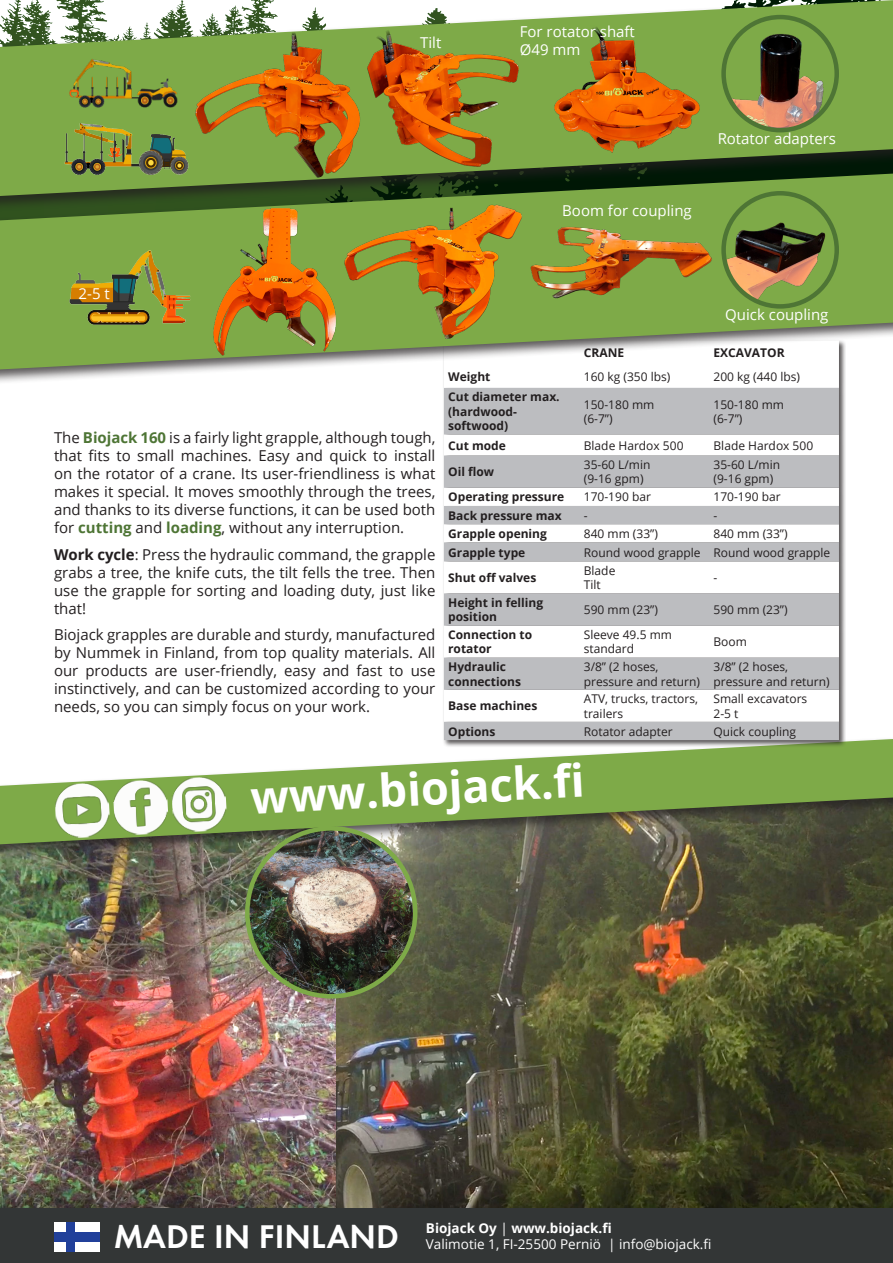
<style>
.page{position:relative;width:893px;height:1263px;background:#fff}
.page>*{position:absolute;margin:0;border:0;box-sizing:border-box;transform-origin:0 0}
.t1{font:700 45px "Open Sans";color:#fff}
.t2{font:600 34.05px "Futura EFOP";color:#fff}
.t3{font:15px/18px "Open Sans";color:#231f20;text-align:justify}
.t4{font:15px "Open Sans";color:#fff}
.t5{font:13.5px "Open Sans";color:#fff}
.t6{font:700 13.5px "Open Sans";color:#fff}
.t7{font:12px/14.4px "Open Sans";color:#231f20}
.t8{font:700 12px/14.4px "Open Sans";color:#231f20}
.s1{font-weight:700;color:#4e7535}
.s2{font-weight:700}
.s3{font-weight:400}
</style>
<div class="page">
<img style="left:336px;top:862px;width:557px;height:347px">
<img style="left:0;top:862px;width:336px;height:347px">
<div style="left:0;top:733px;width:893px;height:129px;background:#231f20;opacity:.75"></div>
<svg style="left:0;top:739px;width:893px;height:105px;fill:#7eaa48"></svg>
<div style="left:442px;top:339px;width:404px;height:409px;background:#231f20;opacity:.75"></div>
<svg style="left:444px;top:388px;width:395px;height:352px;fill:#bcbdc0"></svg>
<div style="left:0;top:168px;width:893px;height:219px;background:#231f20;opacity:.75"></div>
<svg style="left:0;top:213px;width:893px;height:156px;fill:#7eaa48"></svg>
<div style="left:0;top:0;width:893px;height:213px;background:#231f20;opacity:.75"></div>
<svg style="left:0;top:0;width:893px;height:196px;fill:#7eaa48"></svg>
<div style="left:0;top:1209px;width:893px;height:54px;background:#333636"></div>
<div style="left:54px;top:1222px;width:45px;height:29px;background:#fff"></div>
<div style="left:54px;top:1232px;width:45px;height:9px;background:#21409a"></div>
<div style="left:66px;top:1222px;width:9px;height:29px;background:#21409a"></div>
<img style="left:54px;top:50px;width:144px;height:134px">
<img style="left:54px;top:243px;width:144px;height:89px">
<img style="left:54px;top:782px;width:57px;height:57px">
<img style="left:171px;top:776px;width:57px;height:57px">
<img style="left:112px;top:779px;width:57px;height:57px">
<img style="left:193px;top:31px;width:172px;height:148px">
<img style="left:362px;top:22px;width:159px;height:149px">
<img style="left:551px;top:26px;width:152px;height:131px">
<img style="left:198px;top:204px;width:144px;height:152px">
<img style="left:342px;top:198px;width:191px;height:149px">
<img style="left:525px;top:222px;width:190px;height:83px">
<img style="left:724px;top:217px;width:108px;height:89px">
<div style="left:721px;top:191px;width:118px;height:118px;border:4px solid #4e7535;border-radius:50%"></div>
<img style="left:724px;top:17px;width:113px;height:113px;border-radius:57px">
<div style="left:721px;top:15px;width:118px;height:117px;border:4px solid #4e7535;border-radius:50%"></div>
<img style="left:247px;top:828px;width:168px;height:168px;border-radius:84px">
<div style="left:245px;top:826px;width:172px;height:172px;border:4px solid #7eaa48;border-radius:50%"></div>
<p class="t4" style="left:79px;top:284px;width:33px">2-5 t</p>
<p class="t4" style="left:420px;top:33px;width:23px">Tilt</p>
<p class="t4" style="left:520px;top:21px;width:117px">For rotator shaft</p>
<p class="t4" style="left:520px;top:39px;width:62px">Ø49 mm</p>
<p class="t4" style="left:562px;top:201px;width:131px">Boom for coupling</p>
<p class="t4" style="left:718px;top:128px;width:120px">Rotator adapters</p>
<p class="t4" style="left:725px;top:304px;width:105px">Quick coupling</p>
<p class="t8" style="left:584px;top:345px;width:42px">CRANE</p>
<p class="t8" style="left:713px;top:345px;width:73px">EXCAVATOR</p>
<p class="t3" style="left:54px;top:429px;width:383px">The <span class="s1">Biojack 160</span> is a fairly light grapple, although tough, that fits to small machines. Easy and quick to install on the rotator of a crane. Its user-friendliness is what makes it special. It moves smoothly through the trees, and thanks to its diverse functions, it can be used both for <span class="s1">cutting</span> and <span class="s1">loading</span>, without any interruption.</p>
<p class="t3" style="left:54px;top:545px;width:383px"><span class="s2">Work cycle</span>: Press the hydraulic command, the grapple grabs a tree, the knife cuts, the tilt fells the tree. Then use the grapple for sorting and loading duty, just like that!</p>
<p class="t3" style="left:54px;top:626px;width:383px">Biojack grapples are durable and sturdy, manufactured by Nummek in Finland, from top quality materials. All our products are user-friendly, easy and fast to use instinctively, and can be customized according to your needs, so you can simply focus on your work.</p>
<p class="t8" style="left:448px;top:369px;width:44px">Weight</p>
<p class="t7" style="left:584px;top:369px;width:88px">160 kg (350 lbs)</p>
<p class="t7" style="left:713px;top:369px;width:88px">200 kg (440 lbs)</p>
<p class="t8" style="left:448px;top:389px;width:113px">Cut diameter max.</p>
<p class="t8" style="left:448px;top:404px;width:70px">(hardwood&shy;softwood)</p>
<p class="t7" style="left:584px;top:397px;width:72px">150-180 mm</p>
<p class="t7" style="left:584px;top:411px;width:30px">(6-7”)</p>
<p class="t7" style="left:713px;top:397px;width:72px">150-180 mm</p>
<p class="t7" style="left:713px;top:411px;width:30px">(6-7”)</p>
<p class="t8" style="left:448px;top:438px;width:59px">Cut mode</p>
<p class="t7" style="left:584px;top:438px;width:101px">Blade Hardox 500</p>
<p class="t7" style="left:713px;top:438px;width:101px">Blade Hardox 500</p>
<p class="t8" style="left:448px;top:464px;width:47px">Oil flow</p>
<p class="t7" style="left:584px;top:457px;width:68px">35-60 L/min</p>
<p class="t7" style="left:584px;top:472px;width:61px">(9-16 gpm)</p>
<p class="t7" style="left:713px;top:457px;width:68px">35-60 L/min</p>
<p class="t7" style="left:713px;top:472px;width:61px">(9-16 gpm)</p>
<p class="t8" style="left:448px;top:490px;width:118px">Operating pressure</p>
<p class="t7" style="left:584px;top:490px;width:69px">170-190 bar</p>
<p class="t7" style="left:713px;top:490px;width:69px">170-190 bar</p>
<p class="t8" style="left:448px;top:508px;width:115px">Back pressure max</p>
<p class="t7" style="left:584px;top:508px;width:5px">-</p>
<p class="t7" style="left:713px;top:508px;width:5px">-</p>
<p class="t8" style="left:448px;top:526px;width:100px">Grapple opening</p>
<p class="t7" style="left:584px;top:526px;width:76px">840 mm (33”)</p>
<p class="t7" style="left:713px;top:526px;width:76px">840 mm (33”)</p>
<p class="t8" style="left:448px;top:545px;width:79px">Grapple type</p>
<p class="t7" style="left:584px;top:545px;width:118px">Round wood grapple</p>
<p class="t7" style="left:713px;top:545px;width:118px">Round wood grapple</p>
<p class="t8" style="left:448px;top:570px;width:90px">Shut off valves</p>
<p class="t7" style="left:584px;top:563px;width:33px">Blade</p>
<p class="t7" style="left:584px;top:577px;width:18px">Tilt</p>
<p class="t7" style="left:713px;top:570px;width:5px">-</p>
<p class="t8" style="left:448px;top:595px;width:96px">Height in felling position</p>
<p class="t7" style="left:584px;top:602px;width:76px">590 mm (23”)</p>
<p class="t7" style="left:713px;top:602px;width:76px">590 mm (23”)</p>
<p class="t8" style="left:448px;top:627px;width:86px">Connection to rotator</p>
<p class="t7" style="left:584px;top:627px;width:90px">Sleeve 49.5 mm standard</p>
<p class="t7" style="left:713px;top:634px;width:35px">Boom</p>
<p class="t8" style="left:448px;top:659px;width:74px">Hydraulic connections</p>
<p class="t7" style="left:584px;top:659px;width:118px">3/8” (2 hoses, pressure and return)</p>
<p class="t7" style="left:713px;top:659px;width:118px">3/8” (2 hoses, pressure and return)</p>
<p class="t8" style="left:448px;top:698px;width:91px">Base machines</p>
<p class="t7" style="left:584px;top:691px;width:116px">ATV, trucks, tractors, trailers</p>
<p class="t7" style="left:713px;top:691px;width:95px">Small excavators<br>2-5 t</p>
<p class="t8" style="left:448px;top:724px;width:49px">Options</p>
<p class="t7" style="left:584px;top:724px;width:90px">Rotator adapter</p>
<p class="t7" style="left:713px;top:724px;width:84px">Quick coupling</p>
<p class="t1" style="left:249px;top:766px;width:350px;rotate:-3deg">www.biojack.fi</p>
<p class="t2" style="left:114px;top:1217px;width:287px">MADE IN FINLAND</p>
<p class="t6" style="left:426px;top:1218px;width:187px">Biojack Oy <span class="s3">|</span> www.biojack.fi</p>
<p class="t5" style="left:426px;top:1235px;width:287px">Valimotie 1, FI-25500 Perniö | info@biojack.fi</p>
</div>
